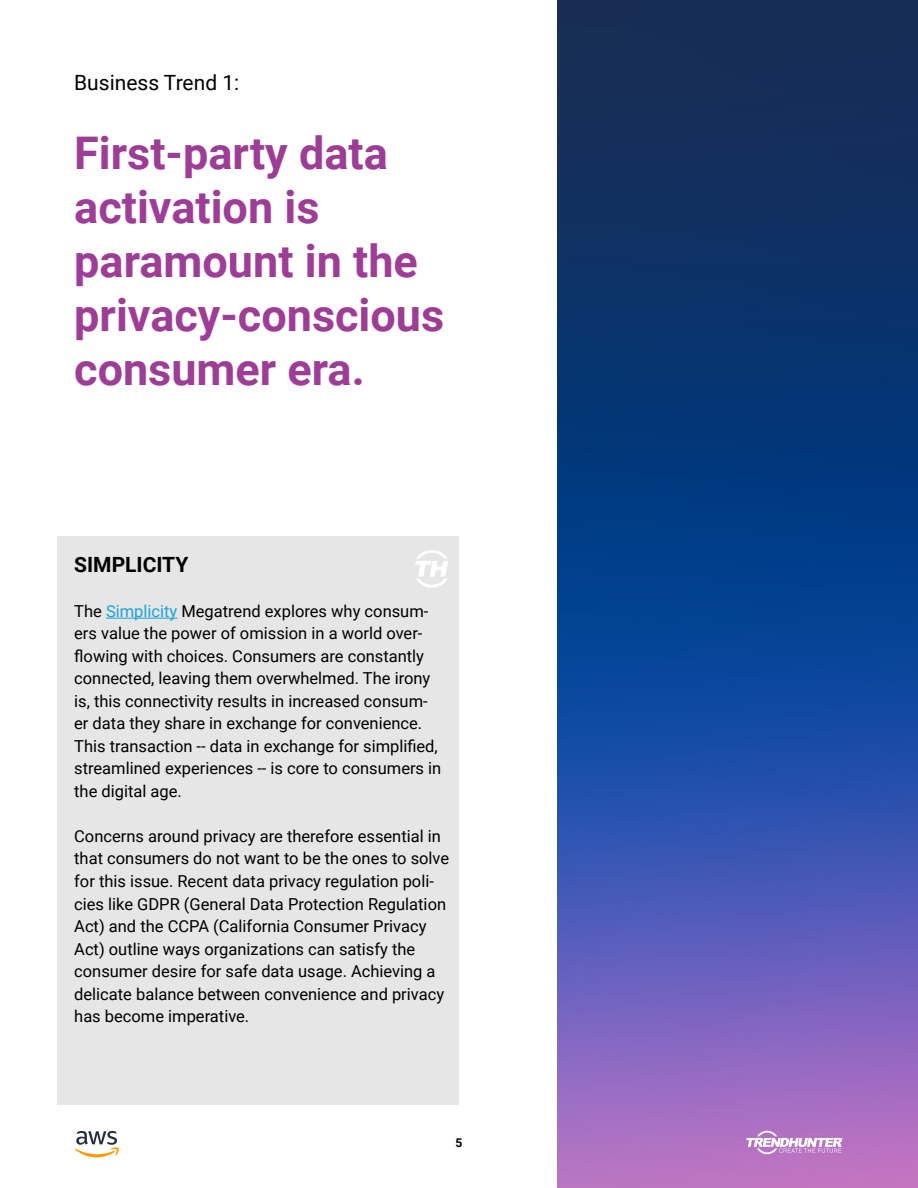
<style>
.page{position:relative;width:918px;height:1188px;background:#fff}
.page>*{position:absolute;margin:0;border:0;box-sizing:border-box;transform-origin:0 0}
.t1{font:700 45px/54px "Roboto";color:#9e3d96}
.t2{font:21px "Roboto";color:#000303}
.t3{font:700 21px "Roboto";color:#000}
.t4{font:16.5px/22.5px "Roboto";color:#000}
.t5{font:700 12px "Roboto";color:#000}
.s1{color:#19a3dd}
</style>
<div class="page">
<svg style="left:74px;top:1131px;width:45px;height:26px"></svg>
<img style="left:557px;top:0;width:361px;height:1188px">
<svg style="left:746px;top:1131px;width:98px;height:23px"></svg>
<div style="left:57px;top:537px;width:402px;height:568px;background:#e6e6e6"></div>
<hr style="left:106px;top:618px;width:71px;height:1px;background:#19a3dd">
<svg style="left:415px;top:550px;width:33px;height:38px"></svg>
<p class="t2" style="left:74px;top:68px;width:167px">Business Trend 1:</p>
<h1 class="t1" style="left:74px;top:125px;width:372px">First-party data activation is paramount in the privacy-conscious consumer era.</h1>
<p class="t3" style="left:74px;top:550px;width:116px">SIMPLICITY</p>
<p class="t4" style="left:74px;top:599px;width:369px">The <span class="s1">Simplicity</span> Megatrend explores why consum&shy;ers value the power of omission in a world over&shy;flowing with choices. Consumers are constantly connected, leaving them overwhelmed. The irony is, this connectivity results in increased consum&shy;er data they share in exchange for convenience.<br>This transaction -- data in exchange for simplified, streamlined experiences -- is core to consumers in the digital age.</p>
<p class="t4" style="left:74px;top:824px;width:377px">Concerns around privacy are therefore essential in that consumers do not want to be the ones to solve for this issue. Recent data privacy regulation poli&shy;cies like GDPR (General Data Protection Regulation Act) and the CCPA (California Consumer Privacy Act) outline ways organizations can satisfy the consumer desire for safe data usage. Achieving a delicate balance between convenience and privacy has become imperative.</p>
<p class="t5" style="left:456px;top:1134px;width:8px">5</p>
</div>
